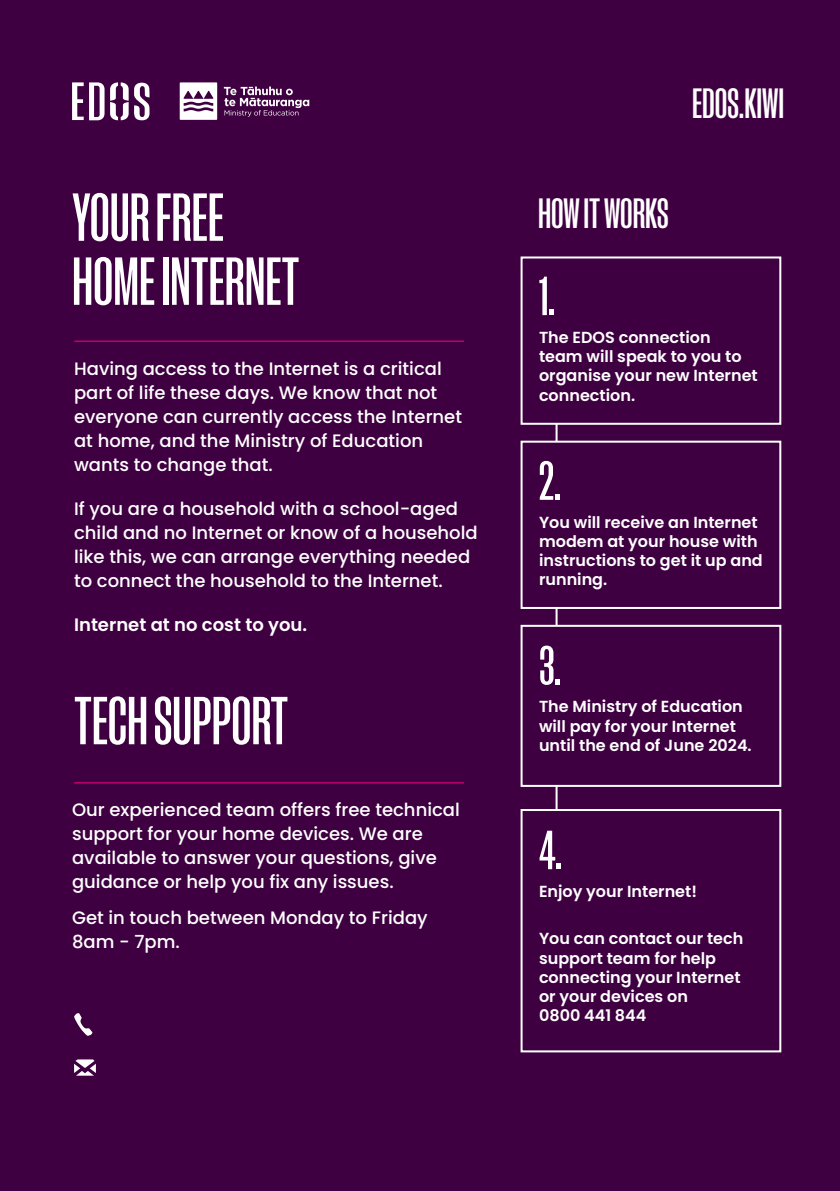
<style>
.page{position:relative;width:840px;height:1191px;background:#fff}
.page>*{position:absolute;margin:0;border:0;box-sizing:border-box;transform-origin:0 0}
.t1{font:500 64px/64px "Manuka";color:#fff}
.Body{font:500 52px "Manuka";color:#fff}
.Body-2{font:500 40px "Manuka";color:#fff}
.Body-3{font:500 18px/24px "Poppins";color:#fff}
.Body-4{font:600 18px "Poppins";color:#fff}
.Body-5{font:600 16px/19.2px "Poppins";color:#fff}
</style>
<div class="page">
<div style="left:0;top:0;width:839px;height:1191px;background:#3f0041"></div>
<svg style="left:180px;top:82px;width:37px;height:38px"></svg>
<svg style="left:224px;top:87px;width:85px;height:30px"></svg>
<svg style="left:72px;top:82px;width:32px;height:38px"></svg>
<svg style="left:110px;top:82px;width:39px;height:38px"></svg>
<hr style="left:555px;top:418px;width:2px;height:394px;background:#fff">
<div style="left:520px;top:256px;width:260px;height:169px;background:#3f0041;border:2px solid #fff"></div>
<div style="left:520px;top:625px;width:260px;height:162px;background:#3f0041;border:2px solid #fff"></div>
<div style="left:520px;top:441px;width:260px;height:168px;background:#3f0041;border:2px solid #fff"></div>
<div style="left:520px;top:809px;width:260px;height:243px;background:#3f0041;border:2px solid #fff"></div>
<svg style="left:74px;top:1059px;width:22px;height:16px"></svg>
<svg style="left:74px;top:1013px;width:18px;height:22px"></svg>
<hr style="left:74px;top:341px;width:390px;height:1px;background:#ff0081">
<hr style="left:74px;top:782px;width:390px;height:1px;background:#ff0081">
<h2 class="t1" style="left:72px;top:184px;width:229px">YOUR FREE<br>HOME INTERNET</h2>
<p class="Body-3" style="left:74px;top:356px;width:389px">Having access to the Internet is a critical part of life these days. We know that not everyone can currently access the Internet at home, and the Ministry of Education wants to change that.</p>
<p class="Body-3" style="left:74px;top:496px;width:405px">If you are a household with a school-aged child and no Internet or know of a household like this, we can arrange everything needed to connect the household to the Internet.</p>
<p class="Body-4" style="left:74px;top:614px;width:234px">Internet at no cost to you.</p>
<p class="t1" style="left:74px;top:688px;width:215px">TECH SUPPORT</p>
<p class="Body-3" style="left:72px;top:798px;width:389px">Our experienced team offers free technical support for your home devices. We are available to answer your questions, give guidance or help you fix any issues.</p>
<p class="Body-3" style="left:72px;top:906px;width:357px">Get in touch between Monday to Friday<br>8am - 7pm.</p>
<p class="Body-2" style="left:691px;top:83px;width:94px">EDOS.KIWI</p>
<p class="Body-2" style="left:537px;top:193px;width:132px">HOW IT WORKS</p>
<p class="Body" style="left:538px;top:269px;width:18px">1.</p>
<p class="Body-5" style="left:538px;top:328px;width:220px">The EDOS connection team will speak to you to organise your new Internet connection.</p>
<p class="Body" style="left:538px;top:454px;width:24px">2.</p>
<p class="Body-5" style="left:538px;top:512px;width:225px">You will receive an Internet modem at your house with instructions to get it up and running.</p>
<p class="Body" style="left:538px;top:638px;width:24px">3.</p>
<p class="Body-5" style="left:538px;top:697px;width:214px">The Ministry of Education will pay for your Internet until the end of June 2024.</p>
<p class="Body" style="left:538px;top:823px;width:25px">4.</p>
<p class="Body-5" style="left:538px;top:882px;width:159px">Enjoy your Internet!</p>
<p class="Body-5" style="left:538px;top:929px;width:206px">You can contact our tech support team for help connecting your Internet or your devices on<br>0800 441 844</p>
</div>
